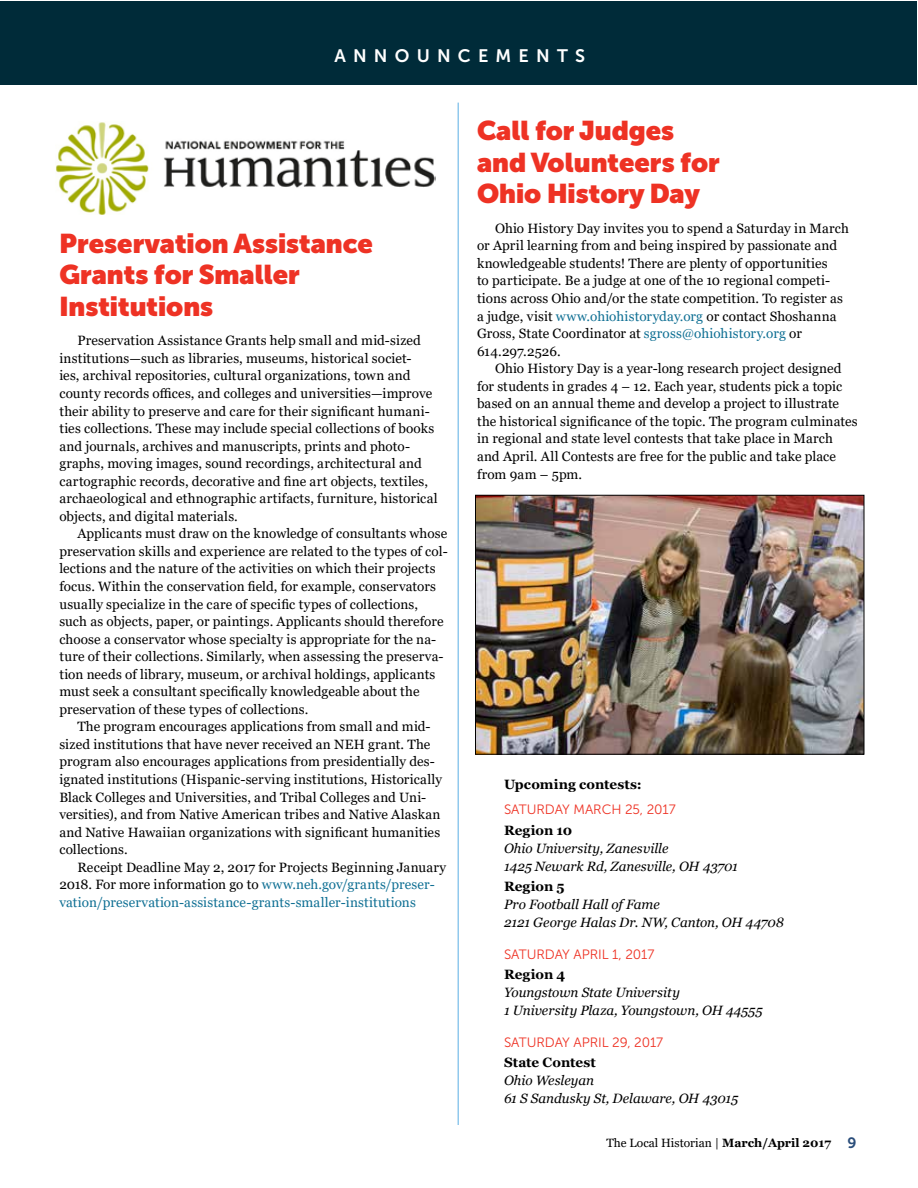
<style>
.page{position:relative;width:918px;height:1188px;background:#fff}
.page>*{position:absolute;margin:0;border:0;box-sizing:border-box;transform-origin:0 0}
.t1{font:900 27px/31.5px "Museo Sans Display";color:#ee3224}
.t2{font:18px "Museo Sans 700";letter-spacing:.4em;color:#fff}
.t3{font:13.5px/17.5px "Georgia";letter-spacing:.01em;color:#000}
.t4{font:italic 13.5px/18px "Georgia";color:#000}
.t5{font:13.5px/17.5px "Georgia";letter-spacing:.01em;color:#107094}
.t6{font:13.5px "Museo Sans 300";letter-spacing:-.005em;color:#ee3224}
.t7{font:700 13.5px "Georgia";color:#000}
.t8{font:12px "Georgia";color:#000}
.s1{color:#000}
.s2{color:#107094}
.s3{font-weight:700}
.s4{font-family:"Museo Sans 700";font-size:15px;color:#2a4d7a}
</style>
<div class="page">
<div style="left:1px;top:1px;width:916px;height:84px;background:#002b39"></div>
<img style="left:477px;top:497px;width:385px;height:256px">
<div style="left:475px;top:495px;width:389px;height:260px;border:1px solid #000"></div>
<img style="left:56px;top:122px;width:379px;height:92px">
<hr style="left:458px;top:103px;width:1px;height:1022px;background:#91c9ed">
<h2 class="t2" style="left:334px;top:45px;width:252px">ANNOUNCEMENTS</h2>
<h1 class="t1" style="left:59px;top:228px;width:315px">Preservation Assistance<br>Grants for Smaller<br>Institutions</h1>
<p class="t3" style="left:59px;top:332px;width:380px;text-indent:18px">Preservation Assistance Grants help small and mid-sized institutions—such as libraries, museums, historical societ-<br>ies, archival repositories, cultural organizations, town and county records offices, and colleges and universities—improve their ability to preserve and care for their significant humani&shy;ties collections. These may include special collections of books and journals, archives and manuscripts, prints and photo&shy;graphs, moving images, sound recordings, architectural and cartographic records, decorative and fine art objects, textiles, archaeological and ethnographic artifacts, furniture, historical objects, and digital materials.</p>
<p class="t3" style="left:59px;top:525px;width:390px;text-indent:18px">Applicants must draw on the knowledge of consultants whose preservation skills and experience are related to the types of col&shy;lections and the nature of the activities on which their projects focus. Within the conservation field, for example, conservators usually specialize in the care of specific types of collections, such as objects, paper, or paintings. Applicants should therefore choose a conservator whose specialty is appropriate for the na&shy;ture of their collections. Similarly, when assessing the preserva&shy;tion needs of library, museum, or archival holdings, applicants must seek a consultant specifically knowledgeable about the preservation of these types of collections.</p>
<p class="t3" style="left:59px;top:718px;width:384px;text-indent:18px">The program encourages applications from small and mid&shy;sized institutions that have never received an NEH grant. The program also encourages applications from presidentially des&shy;ignated institutions (Hispanic-serving institutions, Historically Black Colleges and Universities, and Tribal Colleges and Uni&shy;versities), and from Native American tribes and Native Alaskan and Native Hawaiian organizations with significant humanities collections.</p>
<p class="t5" style="left:59px;top:859px;width:388px;text-indent:18px"><span class="s1">Receipt Deadline May 2, 2017 for Projects Beginning January<br>2018. For more information go to</span> www.neh.gov/grants/preser&shy;vation/preservation-assistance-grants-smaller-institutions</p>
<h1 class="t1" style="left:477px;top:115px;width:244px">Call for Judges and Volunteers for<br>Ohio History Day</h1>
<p class="t3" style="left:477px;top:220px;width:373px;text-indent:18px">Ohio History Day invites you to spend a Saturday in March or April learning from and being inspired by passionate and knowledgeable students! There are plenty of opportunities<br>to participate. Be a judge at one of the 10 regional competi&shy;tions across Ohio and/or the state competition. To register as a judge, visit <span class="s2">www.ohiohistoryday.org</span> or contact Shoshanna Gross, State Coordinator at <span class="s2">sgross@ohiohistory.org</span> or 614.297.2526.</p>
<p class="t3" style="left:477px;top:360px;width:382px;text-indent:18px">Ohio History Day is a year-long research project designed for students in grades 4 – 12. Each year, students pick a topic based on an annual theme and develop a project to illustrate the historical significance of the topic. The program culminates in regional and state level contests that take place in March and April. All Contests are free for the public and take place from 9am – 5pm.</p>
<p class="t7" style="left:504px;top:775px;width:139px">Upcoming contests:</p>
<p class="t6" style="left:504px;top:802px;width:173px">SATURDAY MARCH 25, 2017</p>
<p class="t7" style="left:504px;top:821px;width:70px">Region 10</p>
<p class="t4" style="left:504px;top:839px;width:236px">Ohio University, Zanesville<br>1425 Newark Rd, Zanesville, OH 43701</p>
<p class="t7" style="left:504px;top:878px;width:62px">Region 5</p>
<p class="t4" style="left:504px;top:896px;width:281px">Pro Football Hall of Fame<br>2121 George Halas Dr. NW, Canton, OH 44708</p>
<p class="t6" style="left:504px;top:947px;width:152px">SATURDAY APRIL 1, 2017</p>
<p class="t7" style="left:504px;top:966px;width:63px">Region 4</p>
<p class="t4" style="left:504px;top:984px;width:260px">Youngstown State University<br>1 University Plaza, Youngstown, OH 44555</p>
<p class="t6" style="left:504px;top:1035px;width:161px">SATURDAY APRIL 29, 2017</p>
<p class="t7" style="left:504px;top:1054px;width:93px">State Contest</p>
<p class="t4" style="left:504px;top:1072px;width:236px">Ohio Wesleyan<br>61 S Sandusky St, Delaware, OH 43015</p>
<p class="t8" style="left:607px;top:1136px;width:251px">The Local Historian | <span class="s3">March/April 2017</span> <span class="s4">9</span></p>
</div>
